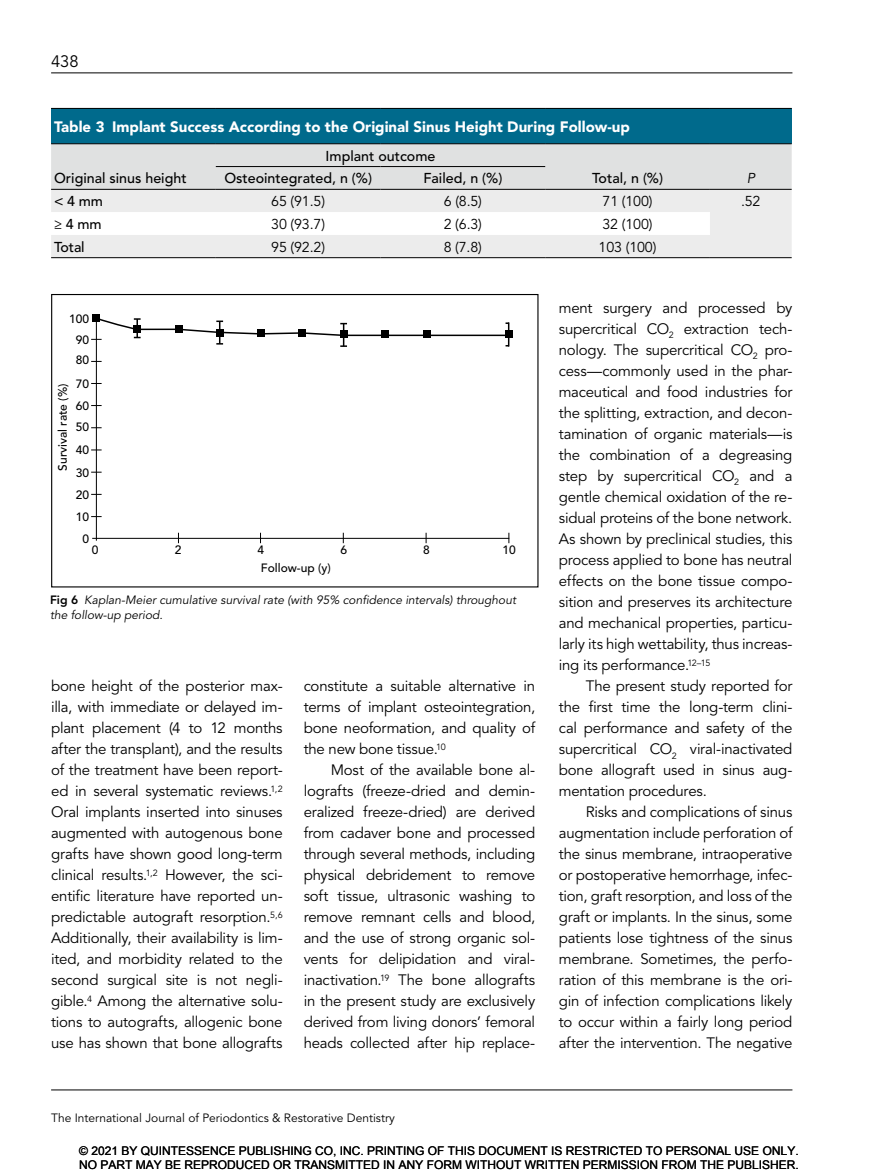
<style>
.page{position:relative;width:878px;height:1175px;background:#fff}
.page>*{position:absolute;margin:0;border:0;box-sizing:border-box;transform-origin:0 0}
.t1{font:16.5px "Avenir LT Std";color:#000}
.t2{font:15px/21px "Avenir LT Std";letter-spacing:-.015em;color:#000;text-align:justify}
.t3{font:900 15px "Avenir LT Std";color:#fff}
.t4{font:500 14.25px/22.8px "Avenir LT Std";color:#000}
.t5{font:14.25px "Avenir LT Std";letter-spacing:-.01em;color:#000}
.t6{font:italic 14.25px "Avenir LT Std";color:#000}
.t7{font:12px/14.4px "Arial";color:#000}
.t8{font:italic 12px/15px "Avenir LT Std";color:#000}
.t9{font:12px "Avenir LT Std";color:#000}
.t10{font:500 12px/20.5px "Avenir LT Std";color:#000;text-align:center}
.s1{font-weight:800;font-style:normal}
</style>
<div class="page">
<hr style="left:51px;top:1089px;width:741px;height:1px;background:#000">
<hr style="left:51px;top:72px;width:741px;height:1px;background:#000">
<div style="left:51px;top:294px;width:487px;height:293px;border:1px solid #000"></div>
<hr style="left:96px;top:315px;width:1px;height:225px;background:#000">
<hr style="left:92px;top:538px;width:417px;height:1px;background:#000">
<div style="left:92px;top:314px;width:7px;height:7px;background:#000"></div>
<div style="left:505px;top:331px;width:7px;height:7px;background:#000"></div>
<svg style="left:91px;top:315px;width:419px;height:32px"></svg>
<div style="left:51px;top:108px;width:740px;height:36px;background:#006a8c"></div>
<div style="left:51px;top:144px;width:740px;height:45px;background:#e0e1e1"></div>
<div style="left:51px;top:190px;width:740px;height:67px;background:#ececec"></div>
<svg style="left:51px;top:212px;width:659px;height:23px"></svg>
<hr style="left:216px;top:166px;width:164px;height:1px;background:#000">
<hr style="left:380px;top:166px;width:165px;height:1px;background:#000">
<hr style="left:51px;top:108px;width:165px;height:1px;background:#000">
<hr style="left:216px;top:108px;width:164px;height:1px;background:#000">
<hr style="left:380px;top:108px;width:165px;height:1px;background:#000">
<hr style="left:545px;top:108px;width:165px;height:1px;background:#000">
<hr style="left:710px;top:108px;width:81px;height:1px;background:#000">
<hr style="left:51px;top:143px;width:165px;height:1px;background:#000">
<hr style="left:216px;top:143px;width:164px;height:1px;background:#000">
<hr style="left:380px;top:143px;width:165px;height:1px;background:#000">
<hr style="left:545px;top:143px;width:165px;height:1px;background:#000">
<hr style="left:710px;top:143px;width:81px;height:1px;background:#000">
<hr style="left:51px;top:189px;width:165px;height:1px;background:#000">
<hr style="left:216px;top:189px;width:164px;height:1px;background:#000">
<hr style="left:380px;top:189px;width:165px;height:1px;background:#000">
<hr style="left:545px;top:189px;width:165px;height:1px;background:#000">
<hr style="left:710px;top:189px;width:81px;height:1px;background:#000">
<hr style="left:51px;top:257px;width:165px;height:1px;background:#000">
<hr style="left:216px;top:257px;width:164px;height:1px;background:#000">
<hr style="left:380px;top:257px;width:165px;height:1px;background:#000">
<hr style="left:545px;top:257px;width:165px;height:1px;background:#000">
<hr style="left:710px;top:257px;width:81px;height:1px;background:#000">
<p class="t1" style="left:51px;top:52px;width:29px">438</p>
<p class="t3" style="left:54px;top:117px;width:577px">Table 3 Implant Success According to the Original Sinus Height During Follow-up</p>
<p class="t4" style="left:54px;top:167px;width:134px">Original sinus height</p>
<p class="t4" style="left:224px;top:145px;width:212px;text-indent:101px">Implant outcome<br>Osteointegrated, n (%)</p>
<p class="t4" style="left:423px;top:167px;width:80px">Failed, n (%)</p>
<p class="t4" style="left:592px;top:167px;width:73px">Total, n (%)</p>
<p class="t6" style="left:746px;top:170px;width:10px">P</p>
<p class="t4" style="left:54px;top:190px;width:50px">&lt; 4 mm</p>
<p class="t5" style="left:271px;top:193px;width:55px">65 (91.5)</p>
<p class="t5" style="left:443px;top:193px;width:40px">6 (8.5)</p>
<p class="t5" style="left:602px;top:193px;width:51px">71 (100)</p>
<p class="t5" style="left:741px;top:193px;width:21px">.52</p>
<p class="t4" style="left:54px;top:213px;width:49px">≥ 4 mm</p>
<p class="t5" style="left:271px;top:216px;width:55px">30 (93.7)</p>
<p class="t5" style="left:443px;top:216px;width:40px">2 (6.3)</p>
<p class="t5" style="left:602px;top:216px;width:51px">32 (100)</p>
<p class="t4" style="left:54px;top:236px;width:32px">Total</p>
<p class="t5" style="left:271px;top:238px;width:55px">95 (92.2)</p>
<p class="t5" style="left:443px;top:238px;width:40px">8 (7.8)</p>
<p class="t5" style="left:598px;top:238px;width:59px">103 (100)</p>
<p class="t10" style="left:69px;top:309px;width:22px">100<br>90<br>80</p>
<p class="t10" style="left:76px;top:372px;width:15px;line-height:22.5px;text-align:left">70<br>60</p>
<p class="t10" style="left:76px;top:416px;width:15px;line-height:23px;text-align:justify">50<br>40<br>30</p>
<p class="t10" style="left:76px;top:484px;width:15px;line-height:21.9px">20<br>10<br>0</p>
<p class="t10" style="left:53px;top:471px;width:88px;rotate:-90deg">Survival rate (%)</p>
<p class="t10" style="left:92px;top:540px;width:8px">0</p>
<p class="t10" style="left:175px;top:540px;width:8px">2</p>
<p class="t10" style="left:257px;top:540px;width:8px">4</p>
<p class="t10" style="left:340px;top:540px;width:8px">6</p>
<p class="t10" style="left:423px;top:540px;width:8px">8</p>
<p class="t10" style="left:502px;top:540px;width:15px">10</p>
<p class="t10" style="left:261px;top:557px;width:71px">Follow-up (y)</p>
<p class="t8" style="left:50px;top:593px;width:467px"><span class="s1">Fig 6</span> Kaplan-Meier cumulative survival rate (with 95% confidence intervals) throughout the follow-up period.</p>
<p class="t2" style="left:51px;top:675px;width:233px">bone height of the posterior max&shy;illa, with immediate or delayed im&shy;plant placement (4 to 12 months after the transplant), and the results of the treatment have been report&shy;ed in several systematic reviews.<sup>1,2<br></sup>Oral implants inserted into sinuses augmented with autogenous bone grafts have shown good long-term clinical results.<sup>1,2</sup> However, the sci&shy;entific literature have reported un&shy;predictable autograft resorption.<sup>5,6<br></sup>Additionally, their availability is lim&shy;ited, and morbidity related to the second surgical site is not negli&shy;gible.<sup>4</sup> Among the alternative solu&shy;tions to autografts, allogenic bone use has shown that bone allografts</p>
<p class="t2" style="left:304px;top:675px;width:233px">constitute a suitable alternative in terms of implant osteointegration, bone neoformation, and quality of the new bone tissue.<sup>10</sup></p>
<p class="t2" style="left:304px;top:759px;width:233px;text-indent:27px">Most of the available bone al&shy;lografts (freeze-dried and demin&shy;eralized freeze-dried) are derived from cadaver bone and processed through several methods, including physical debridement to remove soft tissue, ultrasonic washing to remove remnant cells and blood, and the use of strong organic sol&shy;vents for delipidation and viral&shy;inactivation.<sup>19</sup> The bone allografts in the present study are exclusively derived from living donors’ femoral heads collected after hip replace-</p>
<p class="t2" style="left:558px;top:297px;width:235px">ment surgery and processed by supercritical CO<sub>2</sub> extraction tech&shy;nology. The supercritical CO<sub>2</sub> pro&shy;cess—commonly used in the phar&shy;maceutical and food industries for the splitting, extraction, and decon&shy;tamination of organic materials—is the combination of a degreasing step by supercritical CO<sub>2</sub> and a gentle chemical oxidation of the re&shy;sidual proteins of the bone network.<br>As shown by preclinical studies, this process applied to bone has neutral effects on the bone tissue compo&shy;sition and preserves its architecture and mechanical properties, particu&shy;larly its high wettability, thus increas&shy;ing its performance.<sup>12–15</sup></p>
<p class="t2" style="left:559px;top:675px;width:235px;text-indent:27px">The present study reported for the first time the long-term clini&shy;cal performance and safety of the supercritical CO<sub>2</sub> viral-inactivated bone allograft used in sinus aug&shy;mentation procedures.</p>
<p class="t2" style="left:559px;top:801px;width:235px;text-indent:27px">Risks and complications of sinus augmentation include perforation of the sinus membrane, intraoperative or postoperative hemorrhage, infec&shy;tion, graft resorption, and loss of the graft or implants. In the sinus, some patients lose tightness of the sinus membrane. Sometimes, the perfo&shy;ration of this membrane is the ori&shy;gin of infection complications likely to occur within a fairly long period after the intervention. The negative</p>
<p class="t9" style="left:51px;top:1110px;width:345px">The International Journal of Periodontics &amp; Restorative Dentistry</p>
<p class="t7" style="left:79px;top:1143px;width:721px">© 2021 BY QUINTESSENCE PUBLISHING CO, INC. PRINTING OF THIS DOCUMENT IS RESTRICTED TO PERSONAL USE ONLY.<br>NO PART MAY BE REPRODUCED OR TRANSMITTED IN ANY FORM WITHOUT WRITTEN PERMISSION FROM THE PUBLISHER.</p>
</div>
